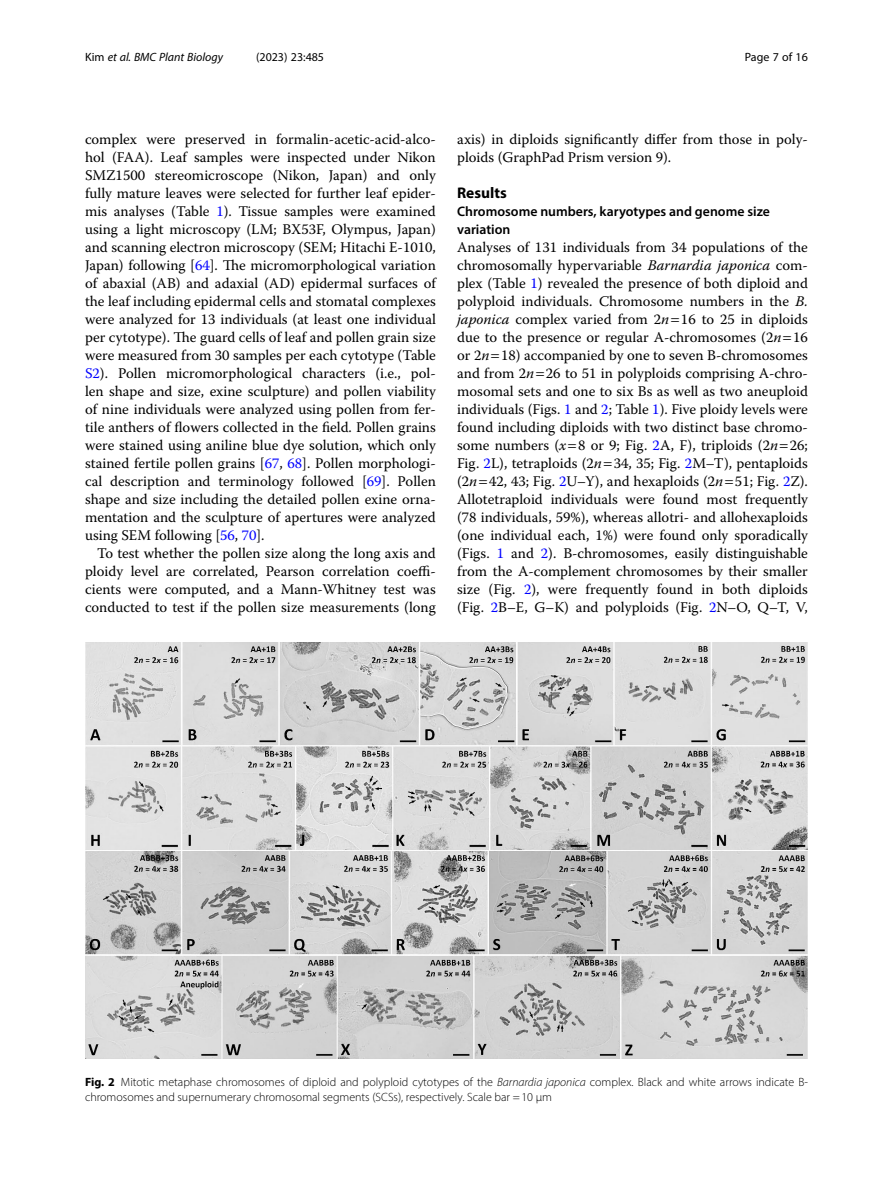
<style>
.page{position:relative;width:893px;height:1191px;background:#fff}
.page>*{position:absolute;margin:0;border:0;box-sizing:border-box;transform-origin:0 0}
.Head_1{font:700 15.45px "Myriad Pro";color:#000}
.Body_Text{font:14.7px/18px "Warnock Pro";color:#000;text-align:justify}
.Body_Text_Indent{font:14.7px/18px "Warnock Pro";color:#000;text-align:justify}
.Head_2_After_1{font:600 13.8px/18px "Myriad Pro";color:#000}
.Figure_Caption{font:300 12px/15px "Myriad Pro";color:#000}
.t1{font:italic 12px "Myriad Pro";color:#000}
.t2{font:12px "Myriad Pro";color:#000}
.s1{font-style:normal}
.s2{color:#00f}
.s3{font-style:italic}
.s4{font-weight:700}
</style>
<div class="page">
<img style="left:85px;top:642px;width:723px;height:417px">
<p class="t1" style="left:85px;top:50px;width:139px"><span class="s1">Kim</span> et al. BMC Plant Biology</p>
<p class="t2" style="left:256px;top:50px;width:70px">(2023) 23:485</p>
<p class="t2" style="left:745px;top:50px;width:65px">Page 7 of 16</p>
<p class="Body_Text" style="left:85px;top:130px;width:352px">complex were preserved in formalin-acetic-acid-alco&shy;hol (FAA). Leaf samples were inspected under Nikon SMZ1500 stereomicroscope (Nikon, Japan) and only fully mature leaves were selected for further leaf epider&shy;mis analyses (Table <span class="s2">1</span>). Tissue samples were examined using a light microscopy (LM; BX53F, Olympus, Japan) and scanning electron microscopy (SEM; Hitachi E-1010, Japan) following [<span class="s2">64</span>]. The micromorphological variation of abaxial (AB) and adaxial (AD) epidermal surfaces of the leaf including epidermal cells and stomatal complexes were analyzed for 13 individuals (at least one individual per cytotype). The guard cells of leaf and pollen grain size were measured from 30 samples per each cytotype (Table <span class="s2">S2</span>). Pollen micromorphological characters (i.e., pol&shy;len shape and size, exine sculpture) and pollen viability of nine individuals were analyzed using pollen from fer&shy;tile anthers of flowers collected in the field. Pollen grains were stained using aniline blue dye solution, which only stained fertile pollen grains [<span class="s2">67</span>, <span class="s2">68</span>]. Pollen morphologi&shy;cal description and terminology followed [<span class="s2">69</span>]. Pollen shape and size including the detailed pollen exine orna&shy;mentation and the sculpture of apertures were analyzed using SEM following [<span class="s2">56</span>, <span class="s2">70</span>].</p>
<p class="Body_Text_Indent" style="left:85px;top:544px;width:352px;text-indent:12px">To test whether the pollen size along the long axis and ploidy level are correlated, Pearson correlation coeffi&shy;cients were computed, and a Mann-Whitney test was conducted to test if the pollen size measurements (long</p>
<p class="Body_Text_Indent" style="left:457px;top:130px;width:352px">axis) in diploids significantly differ from those in poly&shy;ploids (GraphPad Prism version 9).</p>
<p class="Head_1" style="left:457px;top:183px;width:51px">Results</p>
<p class="Head_2_After_1" style="left:457px;top:202px;width:314px">Chromosome numbers, karyotypes and genome size variation</p>
<p class="Body_Text" style="left:457px;top:238px;width:352px">Analyses of 131 individuals from 34 populations of the chromosomally hypervariable <span class="s3">Barnardia japonica</span> com&shy;plex (Table <span class="s2">1</span>) revealed the presence of both diploid and polyploid individuals. Chromosome numbers in the <span class="s3">B. japonica</span> complex varied from 2<span class="s3">n</span> 16 to 25 in diploids due to the presence or regular A-chromosomes (2<span class="s3">n</span> 16 or 2<span class="s3">n</span> 18) accompanied by one to seven B-chromosomes and from 2<span class="s3">n</span> 26 to 51 in polyploids comprising A-chro&shy;mosomal sets and one to six Bs as well as two aneuploid individuals (Figs. <span class="s2">1</span> and <span class="s2">2</span>; Table <span class="s2">1</span>). Five ploidy levels were found including diploids with two distinct base chromo&shy;some numbers (<span class="s3">x</span> 8 or 9; Fig. <span class="s2">2</span>A, F), triploids (2<span class="s3">n</span> 26; Fig. <span class="s2">2</span>L), tetraploids (2<span class="s3">n</span> 34, 35; Fig. <span class="s2">2</span>M–T), pentaploids (2<span class="s3">n</span> 42, 43; Fig. <span class="s2">2</span>U–Y), and hexaploids (2<span class="s3">n</span> 51; Fig. <span class="s2">2</span>Z).<br>Allotetraploid individuals were found most frequently (78 individuals, 59%), whereas allotri- and allohexaploids (one individual each, 1%) were found only sporadically (Figs. <span class="s2">1</span> and <span class="s2">2</span>). B-chromosomes, easily distinguishable from the A-complement chromosomes by their smaller size (Fig. <span class="s2">2</span>), were frequently found in both diploids (Fig. <span class="s2">2</span>B–E, G–K) and polyploids (Fig. <span class="s2">2</span>N–O, Q–T, V,</p>
<p class="Figure_Caption" style="left:85px;top:1074px;width:724px"><span class="s4">Fig. 2</span> Mitotic metaphase chromosomes of diploid and polyploid cytotypes of the <span class="s3">Barnardia japonica</span> complex. Black and white arrows indicate B&shy;chromosomes and supernumerary chromosomal segments (SCSs), respectively. Scale bar =10 μm</p>
</div>
